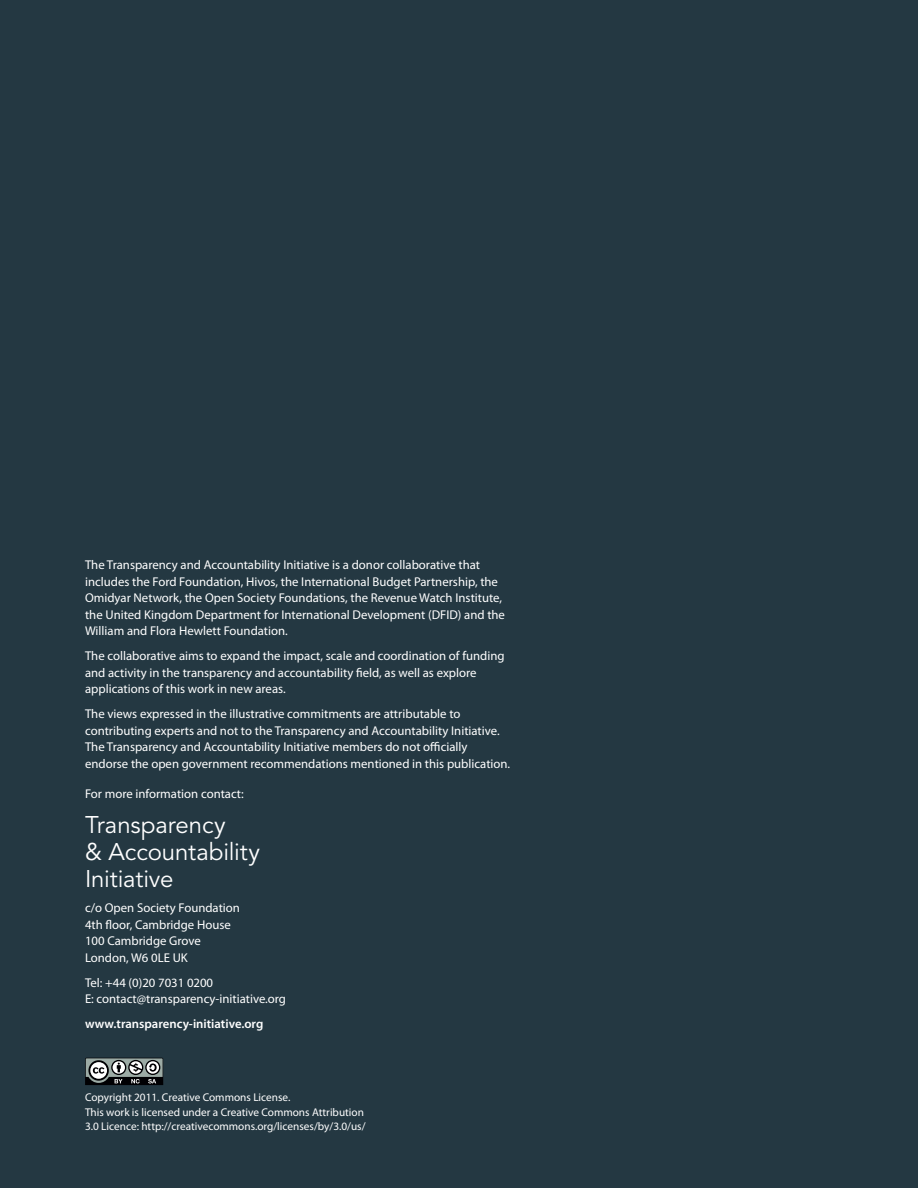
<style>
.page{position:relative;width:918px;height:1188px;background:#243842}
.page>*{position:absolute;margin:0;border:0;box-sizing:border-box;transform-origin:0 0}
.t1{font:24px/27px "Avenir LT Std";letter-spacing:-.005em;color:#fff}
.t2{font:12.75px/16.5px "Myriad Pro";color:#fff}
.t3{font:600 12.75px "Myriad Pro";color:#fff}
.t4{font:11.25px/14.2px "Myriad Pro";color:#fff}
</style>
<div class="page">
<svg style="left:85px;top:1058px;width:78px;height:27px;background:#6c7170"></svg>
<p class="t2" style="left:85px;top:556px;width:422px">The Transparency and Accountability Initiative is a donor collaborative that includes the Ford Foundation, Hivos, the International Budget Partnership, the Omidyar Network, the Open Society Foundations, the Revenue Watch Institute, the United Kingdom Department for International Development (DFID) and the William and Flora Hewlett Foundation.</p>
<p class="t2" style="left:85px;top:647px;width:421px">The collaborative aims to expand the impact, scale and coordination of funding and activity in the transparency and accountability field, as well as explore applications of this work in new areas.</p>
<p class="t2" style="left:85px;top:705px;width:427px">The views expressed in the illustrative commitments are attributable to contributing experts and not to the Transparency and Accountability Initiative.<br>The Transparency and Accountability Initiative members do not officially endorse the open government recommendations mentioned in this publication.</p>
<p class="t2" style="left:85px;top:785px;width:160px">For more information contact:</p>
<h1 class="t1" style="left:85px;top:812px;width:177px">Transparency<br>&amp; Accountability<br>Initiative</h1>
<p class="t2" style="left:85px;top:900px;width:156px">c/o Open Society Foundation<br>4th floor, Cambridge House<br>100 Cambridge Grove<br>London, W6 0LE UK</p>
<p class="t2" style="left:85px;top:974px;width:203px">Tel: +44 (0)20 7031 0200<br>E: contact@transparency-initiative.org</p>
<p class="t3" style="left:85px;top:1016px;width:180px">www.transparency-initiative.org</p>
<p class="t4" style="left:85px;top:1090px;width:282px">Copyright 2011. Creative Commons License.<br>This work is licensed under a Creative Commons Attribution<br>3.0 Licence: http://creativecommons.org/licenses/by/3.0/us/</p>
</div>
